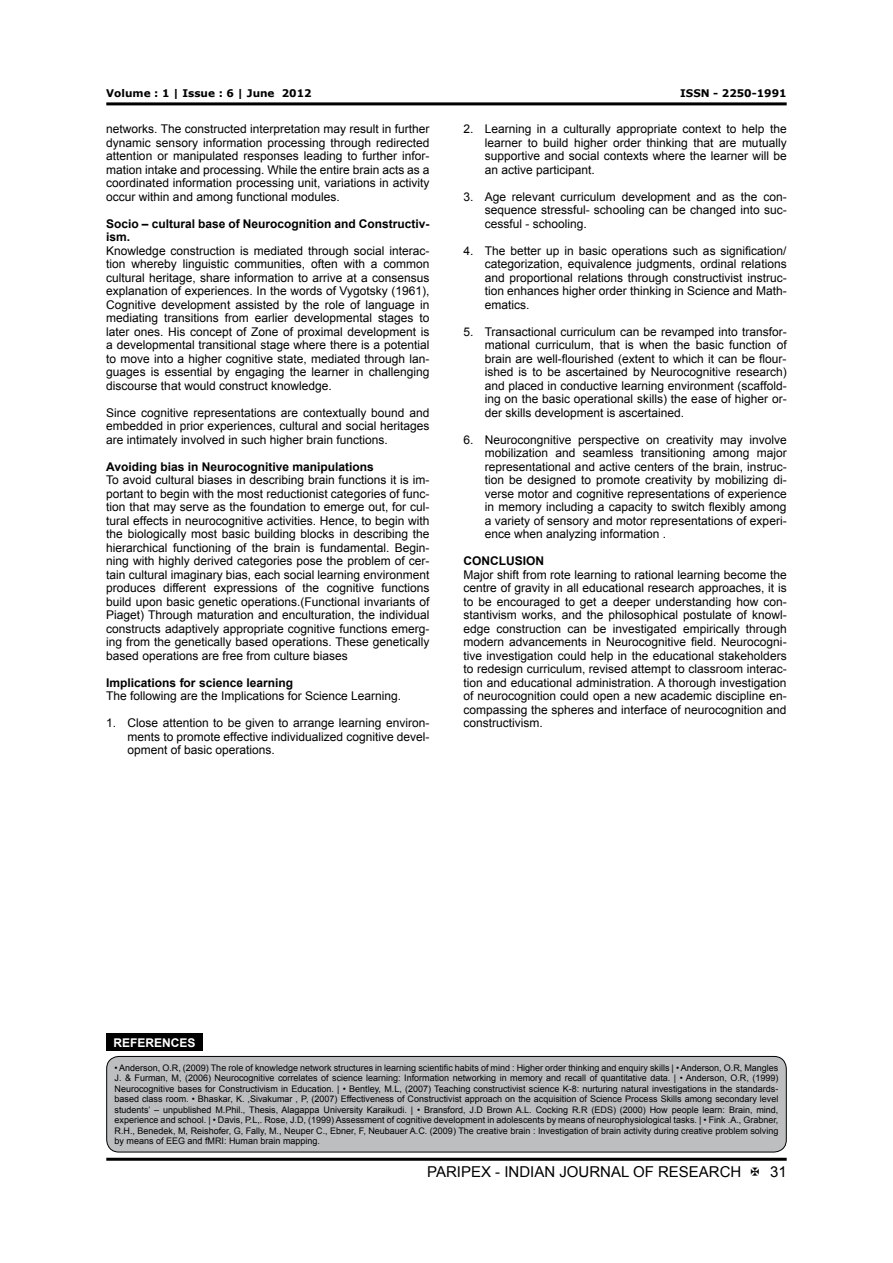
<style>
.page{position:relative;width:893px;height:1263px;background:#fff}
.page>*{position:absolute;margin:0;border:0;box-sizing:border-box;transform-origin:0 0}
.t1{font:15px "Arial";color:#000}
.t2{font:12px/13.5px "Arial";color:#000;text-align:justify}
.t3{font:700 12px/13.5px "Arial";color:#000}
.t4{font:700 12px "Arial";color:#fff}
.t5{font:700 10.5px "Verdana";color:#000}
.t6{font:9px/10.5px "Arial";color:#000;text-align:justify}
</style>
<div class="page">
<hr style="left:106px;top:102px;width:681px;height:3px;background:#000">
<hr style="left:106px;top:1158px;width:681px;height:3px;background:#000">
<div style="left:106px;top:1034px;width:96px;height:17px;background:#000"></div>
<div style="left:107px;top:1056px;width:679px;height:96px;background:#bcbec0;border-radius:12px"></div>
<div style="left:106px;top:1056px;width:681px;height:96px;border:1px solid #000;border-radius:12px"></div>
<p class="t5" style="left:106px;top:89px;width:207px">Volume : 1 | Issue : 6 | June 2012</p>
<p class="t5" style="left:680px;top:89px;width:108px">ISSN - 2250-1991</p>
<p class="t2" style="left:106px;top:123px;width:325px">networks. The constructed interpretation may result in further dynamic sensory information processing through redirected attention or manipulated responses leading to further infor&shy;mation intake and processing. While the entire brain acts as a coordinated information processing unit, variations in activity occur within and among functional modules.</p>
<p class="t3" style="left:106px;top:218px;width:325px">Socio – cultural base of Neurocognition and Constructiv&shy;ism.</p>
<p class="t2" style="left:106px;top:245px;width:325px">Knowledge construction is mediated through social interac&shy;tion whereby linguistic communities, often with a common cultural heritage, share information to arrive at a consensus explanation of experiences. In the words of Vygotsky (1961), Cognitive development assisted by the role of language in mediating transitions from earlier developmental stages to later ones. His concept of Zone of proximal development is a developmental transitional stage where there is a potential to move into a higher cognitive state, mediated through lan&shy;guages is essential by engaging the learner in challenging discourse that would construct knowledge.</p>
<p class="t2" style="left:106px;top:407px;width:325px">Since cognitive representations are contextually bound and embedded in prior experiences, cultural and social heritages are intimately involved in such higher brain functions.</p>
<p class="t3" style="left:106px;top:461px;width:269px">Avoiding bias in Neurocognitive manipulations</p>
<p class="t2" style="left:106px;top:474px;width:325px">To avoid cultural biases in describing brain functions it is im&shy;portant to begin with the most reductionist categories of func&shy;tion that may serve as the foundation to emerge out, for cul&shy;tural effects in neurocognitive activities. Hence, to begin with the biologically most basic building blocks in describing the hierarchical functioning of the brain is fundamental. Begin&shy;ning with highly derived categories pose the problem of cer&shy;tain cultural imaginary bias, each social learning environment produces different expressions of the cognitive functions build upon basic genetic operations.(Functional invariants of Piaget) Through maturation and enculturation, the individual constructs adaptively appropriate cognitive functions emerg&shy;ing from the genetically based operations. These genetically based operations are free from culture biases</p>
<p class="t3" style="left:106px;top:677px;width:188px">Implications for science learning</p>
<p class="t2" style="left:106px;top:690px;width:296px">The following are the Implications for Science Learning.</p>
<p class="t2" style="left:128px;top:717px;width:303px;text-indent:-21px">1. Close attention to be given to arrange learning environ&shy;ments to promote effective individualized cognitive devel&shy;opment of basic operations.</p>
<p class="t2" style="left:485px;top:123px;width:303px;text-indent:-21px">2. Learning in a culturally appropriate context to help the learner to build higher order thinking that are mutually supportive and social contexts where the learner will be an active participant.</p>
<p class="t2" style="left:485px;top:191px;width:303px;text-indent:-21px">3. Age relevant curriculum development and as the con&shy;sequence stressful- schooling can be changed into suc&shy;cessful - schooling.</p>
<p class="t2" style="left:485px;top:244px;width:303px;text-indent:-21px">4. The better up in basic operations such as signification/ categorization, equivalence judgments, ordinal relations and proportional relations through constructivist instruc&shy;tion enhances higher order thinking in Science and Math&shy;ematics.</p>
<p class="t2" style="left:485px;top:326px;width:303px;text-indent:-21px">5. Transactional curriculum can be revamped into transfor&shy;mational curriculum, that is when the basic function of brain are well-flourished (extent to which it can be flour&shy;ished is to be ascertained by Neurocognitive research) and placed in conductive learning environment (scaffold&shy;ing on the basic operational skills) the ease of higher or&shy;der skills development is ascertained.</p>
<p class="t2" style="left:485px;top:434px;width:303px;text-indent:-21px">6. Neurocongnitive perspective on creativity may involve mobilization and seamless transitioning among major representational and active centers of the brain, instruc&shy;tion be designed to promote creativity by mobilizing di&shy;verse motor and cognitive representations of experience in memory including a capacity to switch flexibly among a variety of sensory and motor representations of experi&shy;ence when analyzing information .</p>
<p class="t3" style="left:463px;top:555px;width:82px">CONCLUSION</p>
<p class="t2" style="left:463px;top:569px;width:325px">Major shift from rote learning to rational learning become the centre of gravity in all educational research approaches, it is to be encouraged to get a deeper understanding how con&shy;stantivism works, and the philosophical postulate of knowl&shy;edge construction can be investigated empirically through modern advancements in Neurocognitive field. Neurocogni&shy;tive investigation could help in the educational stakeholders to redesign curriculum, revised attempt to classroom interac&shy;tion and educational administration. A thorough investigation of neurocognition could open a new academic discipline en&shy;compassing the spheres and interface of neurocognition and constructivism.</p>
<p class="t4" style="left:113px;top:1038px;width:84px">REFERENCES</p>
<p class="t6" style="left:115px;top:1062px;width:665px">• Anderson, O.R, (2009) The role of knowledge network structures in learning scientific habits of mind : Higher order thinking and enquiry skills | • Anderson, O.R, Mangles J. &amp; Furman, M, (2006) Neurocognitive correlates of science learning: Information networking in memory and recall of quantitative data. | • Anderson, O.R, (1999)<br>Neurocognitive bases for Constructivism in Education. | • Bentley, M.L, (2007) Teaching constructivist science K-8: nurturing natural investigations in the standards&shy;based class room. • Bhaskar, K. ,Sivakumar , P, (2007) Effectiveness of Constructivist approach on the acquisition of Science Process Skills among secondary level students’ – unpublished M.Phil., Thesis, Alagappa University Karaikudi. | • Bransford, J.D Brown A.L. Cocking R.R (EDS) (2000) How people learn: Brain, mind, experience and school. | • Davis, P.L,. Rose, J.D, (1999) Assessment of cognitive development in adolescents by means of neurophysiological tasks. | • Fink .A., Grabner, R.H., Benedek, M, Reishofer, G, Fally, M., Neuper C., Ebner, F, Neubauer A.C. (2009) The creative brain : Investigation of brain activity during creative problem solving by means of EEG and fMRI: Human brain mapping.</p>
<p class="t1" style="left:427px;top:1162px;width:316px">PARIPEX - INDIAN JOURNAL OF RESEARCH</p>
<p class="t1" style="left:770px;top:1166px;width:18px">31</p>
</div>
